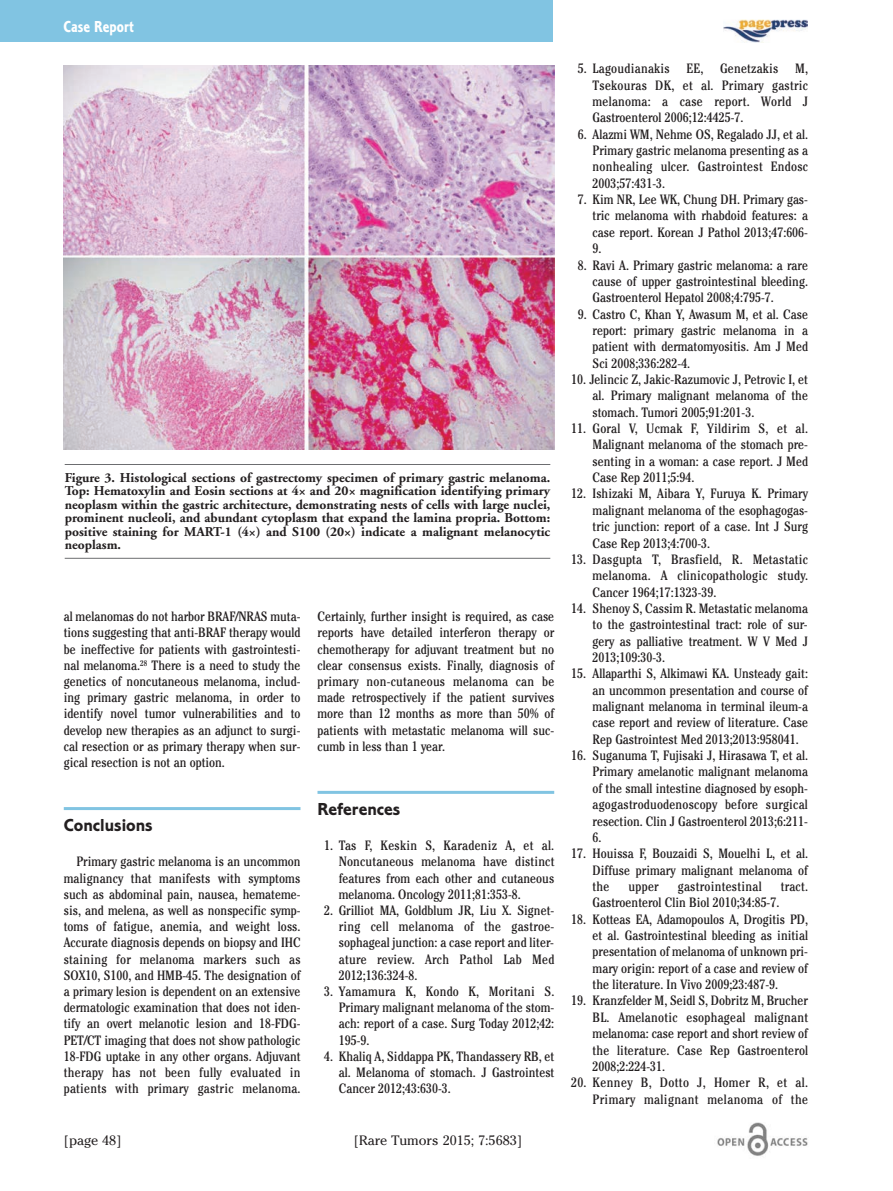
<style>
.page{position:relative;width:893px;height:1191px;background:#fff}
.page>*{position:absolute;margin:0;border:0;box-sizing:border-box;transform-origin:0 0}
.t1{font:18px "Corinthian Bold Plain";color:#231f20}
.t2{font:16.5px "Corinthian Bold Condensed Plain";color:#fff}
.t3{font:condensed 13.5px/16.4px "Cheltenham";color:#231f20;text-align:justify}
.t4{font:700 13.5px/13.5px "Adobe Garamond";color:#231f20;text-align:justify}
.t5{font:condensed 13.5px/16.4px "Cheltenham";letter-spacing:.025em;color:#231f20;text-align:right}
.t6{font:13.5px "Cheltenham";color:#231f20}
.t7{font:condensed 13.5px "Cheltenham";letter-spacing:.02em;color:#231f20}
</style>
<div class="page">
<hr style="left:64px;top:807px;width:236px;height:3px;background:#81c4e2">
<hr style="left:317px;top:791px;width:237px;height:3px;background:#81c4e2">
<div style="left:0;top:0;width:553px;height:42px;background:#81c4e2"></div>
<img style="left:717px;top:1123px;width:91px;height:33px">
<img style="left:723px;top:19px;width:84px;height:24px">
<img style="left:63px;top:65px;width:492px;height:384px">
<hr style="left:65px;top:464px;width:485px;height:1px;background:#6c6d70">
<hr style="left:65px;top:558px;width:485px;height:1px;background:#6c6d70">
<p class="t2" style="left:63px;top:21px;width:72px">Case Report</p>
<p class="t4" style="left:65px;top:472px;width:487px">Figure 3. Histological sections of gastrectomy specimen of primary gastric melanoma.<br>Top: Hematoxylin and Eosin sections at 4× and 20× magnification identifying primary neoplasm within the gastric architecture, demonstrating nests of cells with large nuclei, prominent nucleoli, and abundant cytoplasm that expand the lamina propria. Bottom: positive staining for MART-1 (4×) and S100 (20×) indicate a malignant melanocytic neoplasm.</p>
<p class="t3" style="left:64px;top:610px;width:238px">al melanomas do not harbor BRAF/NRAS muta&shy;tions suggesting that anti-BRAF therapy would be ineffective for patients with gastrointesti&shy;nal melanoma.<sup>28</sup> There is a need to study the genetics of noncutaneous melanoma, includ&shy;ing primary gastric melanoma, in order to identify novel tumor vulnerabilities and to develop new therapies as an adjunct to surgi&shy;cal resection or as primary therapy when sur&shy;gical resection is not an option.</p>
<h1 class="t1" style="left:64px;top:819px;width:90px">Conclusions</h1>
<p class="t3" style="left:64px;top:855px;width:238px;text-indent:13px">Primary gastric melanoma is an uncommon malignancy that manifests with symptoms such as abdominal pain, nausea, hemateme&shy;sis, and melena, as well as nonspecific symp&shy;toms of fatigue, anemia, and weight loss.<br>Accurate diagnosis depends on biopsy and IHC staining for melanoma markers such as SOX10, S100, and HMB-45. The designation of a primary lesion is dependent on an extensive dermatologic examination that does not iden&shy;tify an overt melanotic lesion and 18-FDG-PET/CT imaging that does not show pathologic 18-FDG uptake in any other organs. Adjuvant therapy has not been fully evaluated in patients with primary gastric melanoma.</p>
<p class="t3" style="left:318px;top:610px;width:238px">Certainly, further insight is required, as case reports have detailed interferon therapy or chemotherapy for adjuvant treatment but no clear consensus exists. Finally, diagnosis of primary non-cutaneous melanoma can be made retrospectively if the patient survives more than 12 months as more than 50% of patients with metastatic melanoma will suc&shy;cumb in less than 1 year.</p>
<h1 class="t1" style="left:317px;top:803px;width:84px">References</h1>
<p class="t3" style="left:339px;top:838px;width:217px;text-indent:-15px">1. Tas F, Keskin S, Karadeniz A, et al.<br>Noncutaneous melanoma have distinct features from each other and cutaneous melanoma. Oncology 2011;81:353-8.</p>
<p class="t3" style="left:339px;top:903px;width:217px;text-indent:-15px">2. Grilliot MA, Goldblum JR, Liu X. Signet&shy;ring cell melanoma of the gastroe&shy;sophageal junction: a case report and liter&shy;ature review. Arch Pathol Lab Med 2012;136:324-8.</p>
<p class="t3" style="left:339px;top:984px;width:217px;text-indent:-15px">3. Yamamura K, Kondo K, Moritani S.<br>Primary malignant melanoma of the stom&shy;ach: report of a case. Surg Today 2012;42:<br>195-9.</p>
<p class="t3" style="left:339px;top:1049px;width:217px;text-indent:-15px">4. Khaliq A, Siddappa PK, Thandassery RB, et al. Melanoma of stomach. J Gastrointest Cancer 2012;43:630-3.</p>
<p class="t6" style="left:64px;top:1132px;width:59px">[page 48]</p>
<p class="t6" style="left:354px;top:1132px;width:170px">[Rare Tumors 2015; 7:5683]</p>
<p class="t3" style="left:593px;top:62px;width:217px;text-indent:-15px">5. Lagoudianakis EE, Genetzakis M, Tsekouras DK, et al. Primary gastric melanoma: a case report. World J Gastroenterol 2006;12:4425-7.</p>
<p class="t3" style="left:593px;top:127px;width:217px;text-indent:-15px">6. Alazmi WM, Nehme OS, Regalado JJ, et al.<br>Primary gastric melanoma presenting as a nonhealing ulcer. Gastrointest Endosc 2003;57:431-3.</p>
<p class="t3" style="left:593px;top:192px;width:217px;text-indent:-15px">7. Kim NR, Lee WK, Chung DH. Primary gas&shy;tric melanoma with rhabdoid features: a case report. Korean J Pathol 2013;47:606- 9.</p>
<p class="t3" style="left:593px;top:258px;width:217px;text-indent:-15px">8. Ravi A. Primary gastric melanoma: a rare cause of upper gastrointestinal bleeding.<br>Gastroenterol Hepatol 2008;4:795-7.</p>
<p class="t3" style="left:593px;top:307px;width:217px;text-indent:-15px">9. Castro C, Khan Y, Awasum M, et al. Case report: primary gastric melanoma in a patient with dermatomyositis. Am J Med Sci 2008;336:282-4.</p>
<p class="t3" style="left:593px;top:372px;width:217px;text-indent:-21px">10. Jelincic Z, Jakic-Razumovic J, Petrovic I, et al. Primary malignant melanoma of the stomach. Tumori 2005;91:201-3.</p>
<p class="t3" style="left:593px;top:421px;width:217px;text-indent:-21px">11. Goral V, Ucmak F, Yildirim S, et al.<br>Malignant melanoma of the stomach pre&shy;senting in a woman: a case report. J Med Case Rep 2011;5:94.</p>
<p class="t3" style="left:593px;top:487px;width:217px;text-indent:-21px">12. Ishizaki M, Aibara Y, Furuya K. Primary malignant melanoma of the esophagogas&shy;tric junction: report of a case. Int J Surg Case Rep 2013;4:700-3.</p>
<p class="t3" style="left:593px;top:552px;width:217px;text-indent:-21px">13. Dasgupta T, Brasfield, R. Metastatic melanoma. A clinicopathologic study.<br>Cancer 1964;17:1323-39.</p>
<p class="t3" style="left:593px;top:601px;width:217px;text-indent:-21px">14. Shenoy S, Cassim R. Metastatic melanoma to the gastrointestinal tract: role of sur&shy;gery as palliative treatment. W V Med J 2013;109:30-3.</p>
<p class="t3" style="left:593px;top:667px;width:217px;text-indent:-21px">15. Allaparthi S, Alkimawi KA. Unsteady gait: an uncommon presentation and course of malignant melanoma in terminal ileum-a case report and review of literature. Case Rep Gastrointest Med 2013;2013:958041.</p>
<p class="t3" style="left:593px;top:748px;width:217px;text-indent:-21px">16. Suganuma T, Fujisaki J, Hirasawa T, et al.<br>Primary amelanotic malignant melanoma of the small intestine diagnosed by esoph&shy;agogastroduodenoscopy before surgical resection. Clin J Gastroenterol 2013;6:211- 6.</p>
<p class="t3" style="left:593px;top:846px;width:217px;text-indent:-21px">17. Houissa F, Bouzaidi S, Mouelhi L, et al.<br>Diffuse primary malignant melanoma of the</p>
<p class="t3" style="left:629px;top:879px;width:32px">upper</p>
<p class="t7" style="left:678px;top:881px;width:85px">gastrointestinal</p>
<p class="t3" style="left:781px;top:879px;width:29px">tract.</p>
<p class="t3" style="left:593px;top:895px;width:188px">Gastroenterol Clin Biol 2010;34:85-7.</p>
<p class="t3" style="left:593px;top:912px;width:217px;text-indent:-21px">18. Kotteas EA, Adamopoulos A, Drogitis PD, et al. Gastrointestinal bleeding as initial presentation of melanoma of unknown pri&shy;mary origin: report of a case and review of the literature. In Vivo 2009;23:487-9.</p>
<p class="t3" style="left:593px;top:994px;width:217px;text-indent:-21px">19. Kranzfelder M, Seidl S, Dobritz M, Brucher BL. Amelanotic esophageal malignant melanoma: case report and short review of the literature. Case Rep Gastroenterol 2008;2:224-31.</p>
<p class="t5" style="left:571px;top:1075px;width:238px">20. Kenney B, Dotto J, Homer R, et al.<br>Primary malignant melanoma of the</p>
</div>
